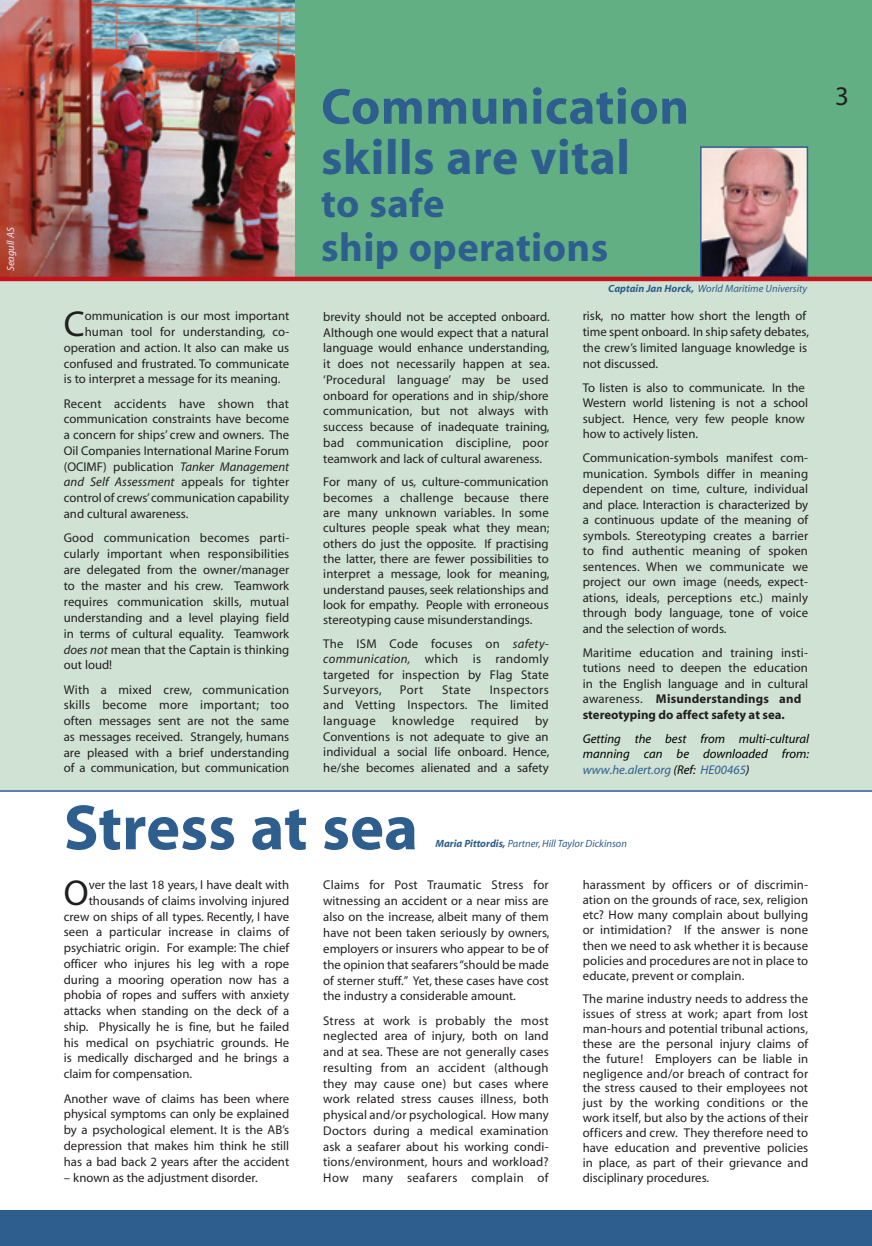
<style>
.page{position:relative;width:872px;height:1246px;background:#fff}
.page>*{position:absolute;margin:0;border:0;box-sizing:border-box;transform-origin:0 0}
.t1{font:700 64.5px "Myriad";color:#2e5e8e}
.t2{font:700 51px "Myriad";letter-spacing:.01em;color:#2e5e8e}
.t3{font:700 49.5px "Myriad";letter-spacing:.01em;color:#2e5e8e}
.t4{font:700 40.5px/44.5px "Myriad";letter-spacing:.01em;color:#2e5e8e}
.t5{font:36.15px "Myriad";color:#231f20}
.t6{font:27px "Myriad";color:#231f20}
.t7{font:12.75px/15.8px "Myriad";color:#231f20;text-align:justify}
.t8{font:italic 12.75px/15.5px "Myriad";color:#000;text-align:justify}
.t9{font:12.75px "Myriad";letter-spacing:.03em;color:#231f20}
.t10{font:italic 10.5px "Myriad";color:#2e5e8e}
.t11{font:italic 10.5px "Myriad";color:#e2e7f0}
.s1{font-style:italic}
.s2{font-weight:700}
.s3{color:#2e5e8e}
</style>
<div class="page">
<div style="left:0;top:157px;width:872px;height:634px;background:#cfe2d4"></div>
<div style="left:0;top:0;width:872px;height:280px;background:#63af84"></div>
<div style="left:0;top:1211px;width:872px;height:35px;background:#2e5e8e"></div>
<img style="left:699px;top:146px;width:110px;height:131px">
<hr style="left:0;top:790px;width:872px;height:2px;background:#2e5e8e">
<img style="left:0;top:0;width:295px;height:277px">
<hr style="left:0;top:277px;width:872px;height:4px;background:#c4121a">
<p class="t11" style="left:6px;top:271px;width:46px;rotate:-90deg">Seagull AS</p>
<h2 class="t2" style="left:321px;top:80px;width:369px">Communication</h2>
<h3 class="t3" style="left:321px;top:132px;width:310px">skills are vital</h3>
<h3 class="t4" style="left:321px;top:182px;width:289px">to safe<br>ship operations</h3>
<h3 class="t5" style="left:64px;top:306px;width:22px">C</h3>
<p class="t7" style="left:85px;top:309px;width:206px">ommunication is our most important</p>
<p class="t7" style="left:85px;top:324px;width:206px">human tool for understanding, co-</p>
<p class="t7" style="left:64px;top:340px;width:227px">operation and action. It also can make us</p>
<p class="t7" style="left:64px;top:356px;width:227px">confused and frustrated. To communicate</p>
<p class="t7" style="left:64px;top:372px;width:218px">is to interpret a message for its meaning.</p>
<p class="t7" style="left:64px;top:396px;width:227px">Recent accidents have shown that communication constraints have become a concern for ships’ crew and owners. The Oil Companies International Marine Forum (OCIMF) publication <span class="s1">Tanker Management and Self Assessment</span> appeals for tighter control of crews’ communication capability and cultural awareness.</p>
<p class="t7" style="left:64px;top:531px;width:227px">Good communication becomes parti&shy;cularly important when responsibilities are delegated from the owner/manager to the master and his crew. Teamwork requires communication skills, mutual understanding and a level playing field in terms of cultural equality. Teamwork <span class="s1">does not</span> mean that the Captain is thinking out loud!</p>
<p class="t7" style="left:64px;top:682px;width:227px">With a mixed crew, communication skills become more important; too often messages sent are not the same as messages received. Strangely, humans are pleased with a brief understanding of a communication, but communication</p>
<p class="t7" style="left:323px;top:309px;width:228px">brevity should not be accepted onboard.<br>Although one would expect that a natural language would enhance understanding, it does not necessarily happen at sea. ‘Procedural language’ may be used onboard for operations and in ship/shore communication, but not always with success because of inadequate training, bad communication discipline, poor teamwork and lack of cultural awareness.</p>
<p class="t7" style="left:323px;top:475px;width:228px;line-height:15.3px">For many of us, culture-communication becomes a challenge because there are many unknown variables. In some cultures people speak what they mean; others do just the opposite. If practising the latter, there are fewer possibilities to interpret a message, look for meaning, understand pauses, seek relationships and look for empathy. People with erroneous stereotyping cause misunderstandings.</p>
<p class="t7" style="left:323px;top:637px;width:227px;line-height:15.3px">The ISM Code focuses on <span class="s1">safety&shy;communication,</span> which is randomly targeted for inspection by Flag State Surveyors,</p>
<p class="t7" style="left:400px;top:682px;width:25px">Port</p>
<p class="t7" style="left:442px;top:682px;width:30px">State</p>
<p class="t7" style="left:323px;top:682px;width:227px;text-indent:167px">Inspectors and Vetting Inspectors. The limited language</p>
<p class="t7" style="left:323px;top:713px;width:228px;text-indent:212px">by Conventions is not adequate to give an individual a social life onboard. Hence, he/she becomes alienated and a safety</p>
<p class="t9" style="left:392px;top:714px;width:64px">knowledge</p>
<p class="t9" style="left:471px;top:714px;width:49px">required</p>
<p class="t10" style="left:608px;top:283px;width:200px"><span class="s2">Captain Jan Horck,</span> World Maritime University</p>
<p class="t7" style="left:583px;top:309px;width:228px;text-align:left">risk, no matter how short the length of time spent onboard. In ship safety debates, the crew’s limited language knowledge is not discussed.</p>
<p class="t7" style="left:583px;top:380px;width:227px;text-align:left">To listen is also to communicate. In the Western world listening is not a school subject. Hence, very few people know how to actively listen.</p>
<p class="t7" style="left:583px;top:451px;width:227px">Communication-symbols manifest com&shy;munication. Symbols differ in meaning dependent on time, culture, individual and place. Interaction is characterized by a continuous update of the meaning of symbols. Stereotyping creates a barrier to find authentic meaning of spoken sentences. When we communicate we project our own image (needs, expect&shy;ations, ideals, perceptions etc.) mainly through body language, tone of voice and the selection of words.</p>
<p class="t7" style="left:583px;top:645px;width:227px;text-align:left">Maritime education and training insti&shy;tutions need to deepen the education in the English language and in cultural awareness. <span class="s2">Misunderstandings and stereotyping do affect safety at sea.</span></p>
<p class="t8" style="left:583px;top:731px;width:228px">Getting the best from multi-cultural manning can be downloaded from: <span class="s3">www.he.alert.org</span> (Ref: <span class="s3">HE00465</span>)</p>
<h1 class="t1" style="left:64px;top:794px;width:356px">Stress at sea</h1>
<h3 class="t5" style="left:64px;top:875px;width:26px">O</h3>
<p class="t7" style="left:89px;top:877px;width:202px">ver the last 18 years, I have dealt with</p>
<p class="t10" style="left:435px;top:838px;width:193px"><span class="s2">Maria Pittordis,</span> Partner, Hill Taylor Dickinson</p>
<p class="t7" style="left:583px;top:878px;width:227px;line-height:15.1px">harassment by officers or of discrimin&shy;ation on the grounds of race, sex, religion etc? How many complain about bullying or intimidation? If the answer is none then we need to ask whether it is because policies and procedures are not in place to educate, prevent or complain.</p>
<p class="t7" style="left:583px;top:992px;width:227px;line-height:14.9px">The marine industry needs to address the issues of stress at work; apart from lost man-hours and potential tribunal actions, these are the personal injury claims of the future! Employers can be liable in negligence and/or breach of contract for the stress caused to their employees not just by the working conditions or the work itself, but also by the actions of their officers and crew. They therefore need to have education and preventive policies in place, as part of their grievance and disciplinary procedures.</p>
<p class="t7" style="left:323px;top:877px;width:228px">Claims for Post Traumatic Stress for witnessing an accident or a near miss are also on the increase, albeit many of them have not been taken seriously by owners, employers or insurers who appear to be of the opinion that seafarers “should be made of sterner stuff.” Yet, these cases have cost the industry a considerable amount.</p>
<p class="t7" style="left:323px;top:1013px;width:227px">Stress at work is probably the most neglected area of injury, both on land and at sea. These are not generally cases resulting from an accident (although they may cause one) but cases where work related stress causes illness, both physical and/or psychological. How many Doctors during a medical examination ask a seafarer about his working condi&shy;tions/environment, hours and workload?<br>How many seafarers complain of</p>
<p class="t7" style="left:89px;top:893px;width:202px">thousands of claims involving injured</p>
<p class="t7" style="left:64px;top:909px;width:227px">crew on ships of all types. Recently, I have</p>
<p class="t7" style="left:64px;top:925px;width:227px">seen a particular increase in claims of</p>
<p class="t7" style="left:64px;top:940px;width:227px">psychiatric origin. For example: The chief</p>
<p class="t7" style="left:64px;top:956px;width:227px">officer who injures his leg with a rope</p>
<p class="t7" style="left:64px;top:972px;width:227px">during a mooring operation now has a</p>
<p class="t7" style="left:64px;top:988px;width:227px">phobia of ropes and suffers with anxiety</p>
<p class="t7" style="left:64px;top:1003px;width:227px">attacks when standing on the deck of a</p>
<p class="t7" style="left:64px;top:1019px;width:227px">ship. Physically he is fine, but he failed</p>
<p class="t7" style="left:64px;top:1035px;width:227px">his medical on psychiatric grounds. He</p>
<p class="t7" style="left:64px;top:1051px;width:227px">is medically discharged and he brings a</p>
<p class="t7" style="left:64px;top:1066px;width:130px">claim for compensation.</p>
<p class="t7" style="left:64px;top:1091px;width:227px">Another wave of claims has been where physical symptoms can only be explained by a psychological element. It is the AB’s depression that makes him think he still has a bad back 2 years after the accident</p>
<p class="t7" style="left:64px;top:1170px;width:195px">– known as the adjustment disorder.</p>
<h3 class="t6" style="left:835px;top:83px;width:15px">3</h3>
</div>
